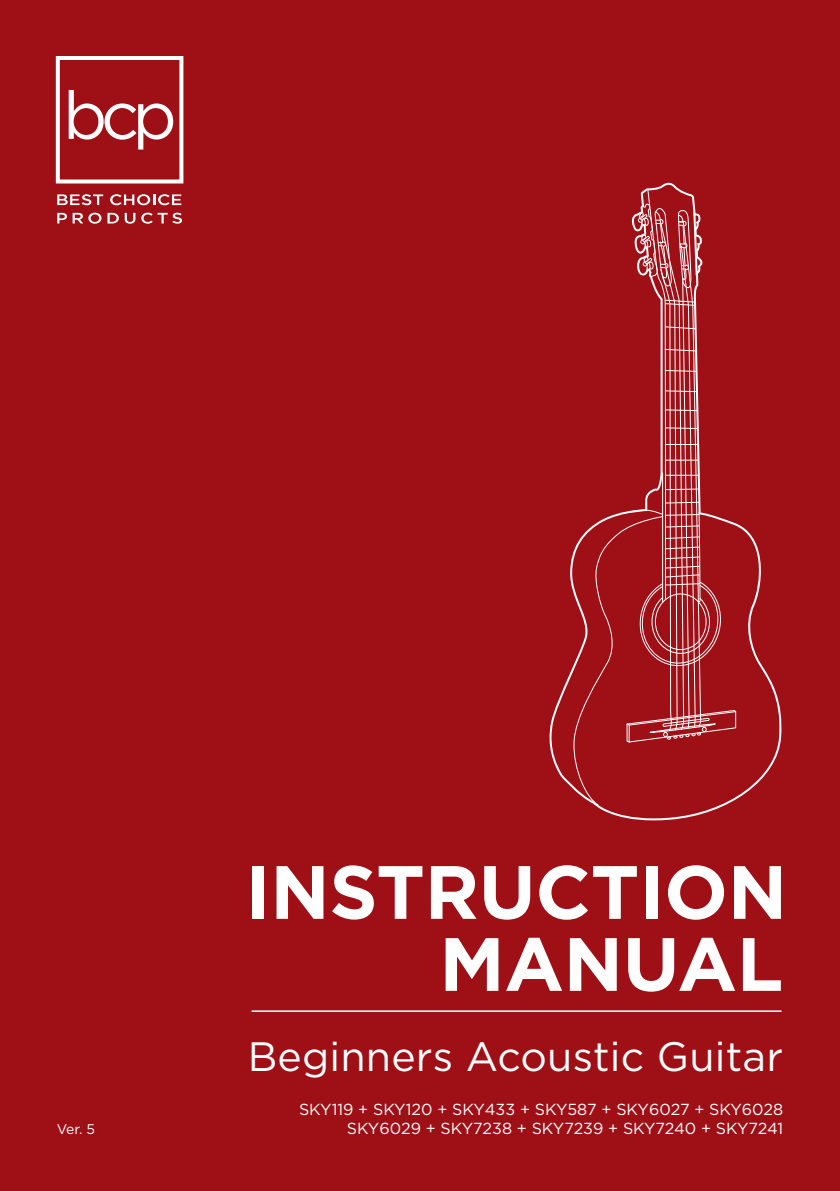
<style>
.page{position:relative;width:840px;height:1191px;background:#fff}
.page>*{position:absolute;margin:0;border:0;box-sizing:border-box;transform-origin:0 0}
.t1{font:700 75.2px/72px "Gotham";letter-spacing:-.005em;color:#fff;text-align:right}
.t2{font:41px "Gotham";letter-spacing:.005em;color:#fff}
.t3{font:16px/19.2px "Gotham";color:#fff;text-align:right}
.t4{font:14px "Gotham";color:#fff}
</style>
<div class="page">
<div style="left:0;top:0;width:839px;height:1191px;background:#9f0f16"></div>
<hr style="left:251px;top:1010px;width:530px;height:2px;background:#fff">
<svg style="left:549px;top:183px;width:233px;height:617px"></svg>
<svg style="left:572px;top:189px;width:164px;height:823px"></svg>
<svg style="left:57px;top:194px;width:46px;height:11px"></svg>
<svg style="left:110px;top:194px;width:71px;height:11px"></svg>
<svg style="left:57px;top:213px;width:10px;height:10px"></svg>
<svg style="left:73px;top:213px;width:28px;height:11px"></svg>
<svg style="left:107px;top:213px;width:12px;height:10px"></svg>
<svg style="left:125px;top:213px;width:10px;height:11px"></svg>
<svg style="left:141px;top:213px;width:41px;height:11px"></svg>
<div style="left:56px;top:56px;width:127px;height:127px;border:4px solid #fff"></div>
<svg style="left:69px;top:90px;width:104px;height:60px"></svg>
<p class="t4" style="left:57px;top:1120px;width:40px">Ver. 5</p>
<h1 class="t1" style="left:245px;top:855px;width:543px">INSTRUCTION<br>MANUAL</h1>
<h2 class="t2" style="left:247px;top:1030px;width:536px">Beginners Acoustic Guitar</h2>
<p class="t3" style="left:299px;top:1099px;width:485px">SKY119 + SKY120 + SKY433 + SKY587 + SKY6027 + SKY6028<br>SKY6029 + SKY7238 + SKY7239 + SKY7240 + SKY7241</p>
</div>
